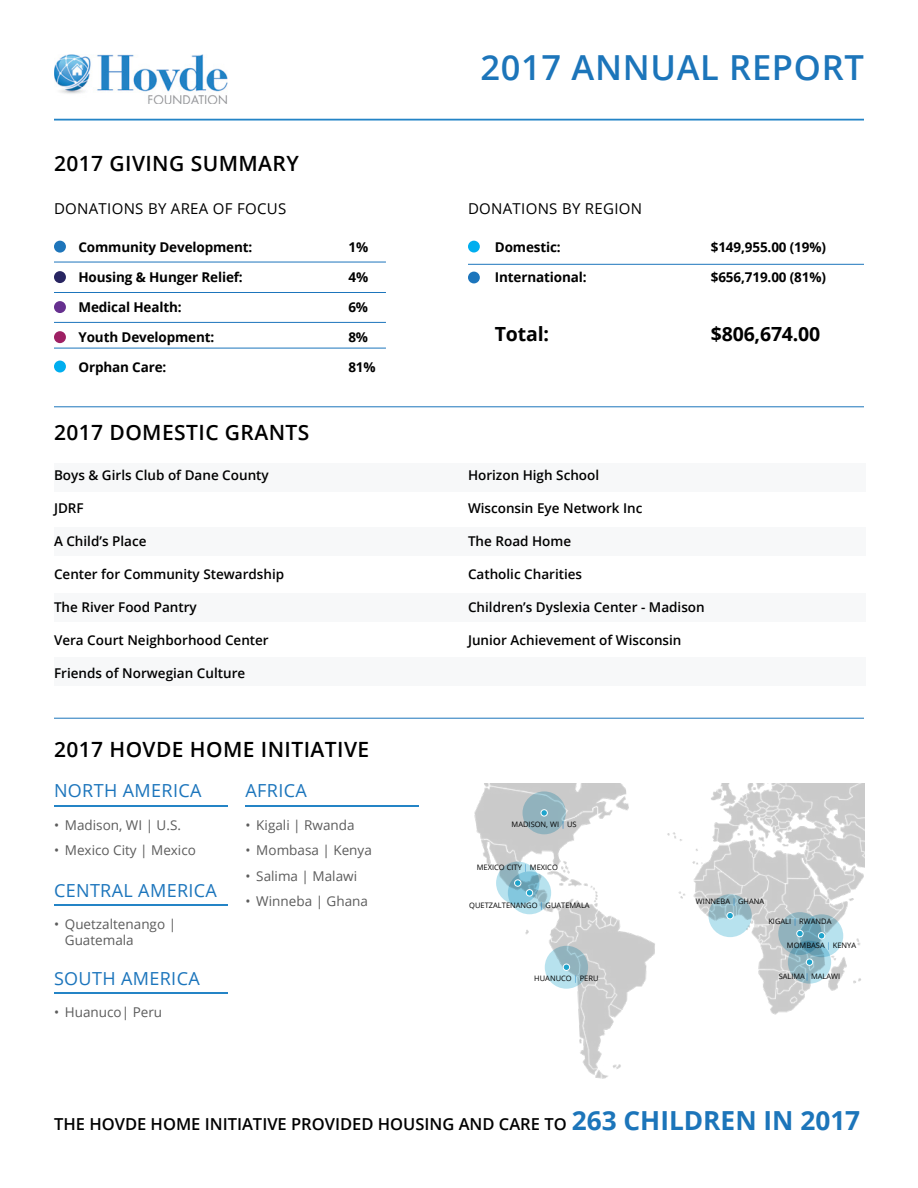
<style>
.page{position:relative;width:918px;height:1188px;background:#fff}
.page>*{position:absolute;margin:0;border:0;box-sizing:border-box;transform-origin:0 0}
.t1{font:600 34.5px "Open Sans";letter-spacing:.02em;color:#1c75ba}
.t2{font:600 21px "Open Sans";letter-spacing:.02em;color:#000}
.t3{font:700 19.5px "Open Sans";letter-spacing:-.01em;color:#000}
.t4{font:18px "Open Sans";letter-spacing:.02em;color:#1c75bc}
.t5{font:600 16.5px "Open Sans";color:#000}
.t6{font:15px "Open Sans";letter-spacing:.02em;color:#000}
.t7{font:600 13.5px "Open Sans";color:#000}
.t8{font:700 13.5px "Open Sans";letter-spacing:-.01em;color:#000}
.t9{font:13.5px "Open Sans";color:#5c5c5c}
.t10{font:7.5px "Open Sans";color:#000}
.s1{color:#2484c6}
.s2{font-weight:700;font-size:26.25px;color:#1c75ba}
</style>
<div class="page">
<div style="left:54px;top:463px;width:812px;height:29px;background:#f7f8f9"></div>
<div style="left:54px;top:593px;width:812px;height:29px;background:#f7f8f9"></div>
<div style="left:54px;top:527px;width:812px;height:29px;background:#f7f8f9"></div>
<div style="left:54px;top:657px;width:812px;height:29px;background:#f7f8f9"></div>
<img style="left:54px;top:54px;width:173px;height:50px">
<hr style="left:54px;top:119px;width:810px;height:2px;background:#2484c6">
<div style="left:468px;top:241px;width:12px;height:12px;background:#00aeef;border-radius:50%"></div>
<div style="left:468px;top:272px;width:12px;height:11px;background:#1c75bc;border-radius:50%"></div>
<hr style="left:468px;top:264px;width:396px;height:1px;background:#1c75bc">
<hr style="left:54px;top:406px;width:810px;height:1px;background:#1c75bc">
<hr style="left:54px;top:718px;width:810px;height:1px;background:#1c75bc">
<img style="left:474px;top:784px;width:390px;height:295px">
<svg style="left:496px;top:862px;width:43px;height:43px"></svg>
<svg style="left:523px;top:791px;width:43px;height:43px"></svg>
<svg style="left:508px;top:871px;width:43px;height:43px"></svg>
<svg style="left:545px;top:946px;width:43px;height:43px"></svg>
<svg style="left:708px;top:894px;width:44px;height:43px"></svg>
<svg style="left:788px;top:941px;width:43px;height:43px"></svg>
<svg style="left:778px;top:912px;width:44px;height:43px"></svg>
<svg style="left:800px;top:914px;width:43px;height:43px"></svg>
<svg style="left:516px;top:880px;width:5px;height:6px"></svg>
<div style="left:514px;top:879px;width:7px;height:8px;border:1px solid #fff;border-radius:50%"></div>
<svg style="left:541px;top:810px;width:6px;height:6px"></svg>
<div style="left:541px;top:809px;width:7px;height:7px;border:1px solid #fff;border-radius:50%"></div>
<div style="left:526px;top:890px;width:7px;height:6px;background:#1fa4cc;border-radius:50%"></div>
<div style="left:526px;top:889px;width:7px;height:7px;border:1px solid #fff;border-radius:50%"></div>
<div style="left:563px;top:964px;width:7px;height:6px;background:#1fa4cc;border-radius:50%"></div>
<div style="left:563px;top:964px;width:7px;height:7px;border:1px solid #fff;border-radius:50%"></div>
<div style="left:727px;top:912px;width:6px;height:7px;background:#1fa4cc;border-radius:50%"></div>
<div style="left:727px;top:912px;width:7px;height:7px;border:1px solid #fff;border-radius:50%"></div>
<div style="left:806px;top:959px;width:7px;height:6px;background:#1fa4cc;border-radius:50%"></div>
<div style="left:806px;top:959px;width:7px;height:7px;border:1px solid #fff;border-radius:50%"></div>
<div style="left:797px;top:930px;width:6px;height:7px;background:#1fa4cc;border-radius:50%"></div>
<div style="left:796px;top:930px;width:8px;height:7px;border:1px solid #fff;border-radius:50%"></div>
<div style="left:818px;top:933px;width:7px;height:6px;background:#1fa4cc;border-radius:50%"></div>
<div style="left:818px;top:932px;width:7px;height:7px;border:1px solid #fff;border-radius:50%"></div>
<hr style="left:54px;top:805px;width:173px;height:1px;background:#2484c6">
<hr style="left:54px;top:992px;width:173px;height:2px;background:#2484c6">
<hr style="left:54px;top:905px;width:173px;height:1px;background:#2484c6">
<hr style="left:245px;top:805px;width:174px;height:1px;background:#2484c6">
<div style="left:54px;top:361px;width:12px;height:11px;background:#00aeef;border-radius:50%"></div>
<div style="left:54px;top:301px;width:12px;height:12px;background:#66308f;border-radius:50%"></div>
<div style="left:54px;top:271px;width:12px;height:12px;background:#282561;border-radius:50%"></div>
<div style="left:54px;top:331px;width:12px;height:12px;background:#9e2064;border-radius:50%"></div>
<div style="left:54px;top:241px;width:12px;height:12px;background:#1e75ba;border-radius:50%"></div>
<hr style="left:54px;top:322px;width:332px;height:1px;background:#1c75bc">
<hr style="left:54px;top:348px;width:332px;height:1px;background:#1c75bc">
<hr style="left:54px;top:262px;width:332px;height:1px;background:#1c75bc">
<hr style="left:54px;top:292px;width:332px;height:1px;background:#1c75bc">
<h2 class="t2" style="left:54px;top:149px;width:246px">2017 GIVING SUMMARY</h2>
<p class="t6" style="left:54px;top:198px;width:234px">DONATIONS BY AREA OF FOCUS</p>
<p class="t8" style="left:78px;top:237px;width:176px">Community Development:</p>
<p class="t8" style="left:348px;top:237px;width:21px">1%</p>
<p class="t8" style="left:78px;top:267px;width:166px">Housing &amp; Hunger Relief:</p>
<p class="t8" style="left:348px;top:267px;width:21px">4%</p>
<p class="t8" style="left:78px;top:297px;width:105px">Medical Health:</p>
<p class="t8" style="left:348px;top:297px;width:21px">6%</p>
<p class="t8" style="left:78px;top:327px;width:138px">Youth Development:</p>
<p class="t8" style="left:348px;top:327px;width:21px">8%</p>
<p class="t8" style="left:78px;top:357px;width:90px">Orphan Care:</p>
<p class="t8" style="left:348px;top:357px;width:29px">81%</p>
<h2 class="t2" style="left:54px;top:418px;width:257px">2017 DOMESTIC GRANTS</h2>
<p class="t7" style="left:54px;top:465px;width:216px">Boys &amp; Girls Club of Dane County</p>
<p class="t7" style="left:54px;top:498px;width:31px">JDRF</p>
<p class="t7" style="left:54px;top:531px;width:94px">A Child’s Place</p>
<p class="t7" style="left:54px;top:564px;width:232px">Center for Community Stewardship</p>
<p class="t7" style="left:54px;top:597px;width:144px">The River Food Pantry</p>
<p class="t7" style="left:54px;top:630px;width:216px">Vera Court Neighborhood Center</p>
<p class="t7" style="left:54px;top:663px;width:193px">Friends of Norwegian Culture</p>
<h2 class="t2" style="left:54px;top:735px;width:317px">2017 HOVDE HOME INITIATIVE</h2>
<h3 class="t4" style="left:54px;top:779px;width:149px">NORTH AMERICA</h3>
<p class="t9" style="left:54px;top:815px;width:129px">• Madison, WI | U.S.</p>
<p class="t9" style="left:54px;top:841px;width:143px">• Mexico City | Mexico</p>
<h3 class="t4" style="left:54px;top:878px;width:165px">CENTRAL AMERICA</h3>
<p class="t9" style="left:54px;top:915px;width:124px">• Quetzaltenango |</p>
<p class="t9" style="left:65px;top:931px;width:70px">Guatemala</p>
<h3 class="t4" style="left:54px;top:966px;width:147px">SOUTH AMERICA</h3>
<p class="t9" style="left:54px;top:1003px;width:110px">• Huanuco| Peru</p>
<h3 class="t4" style="left:245px;top:779px;width:63px">AFRICA</h3>
<p class="t9" style="left:245px;top:815px;width:111px">• Kigali | Rwanda</p>
<p class="t9" style="left:245px;top:841px;width:128px">• Mombasa | Kenya</p>
<p class="t9" style="left:245px;top:866px;width:113px">• Salima | Malawi</p>
<p class="t9" style="left:245px;top:892px;width:124px">• Winneba | Ghana</p>
<h1 class="t1" style="left:480px;top:44px;width:385px">2017 ANNUAL REPORT</h1>
<p class="t6" style="left:468px;top:198px;width:176px">DONATIONS BY REGION</p>
<p class="t8" style="left:495px;top:238px;width:67px">Domestic:</p>
<p class="t8" style="left:711px;top:238px;width:117px">$149,955.00 (19%)</p>
<p class="t8" style="left:495px;top:268px;width:93px">International:</p>
<p class="t8" style="left:711px;top:268px;width:117px">$656,719.00 (81%)</p>
<h3 class="t3" style="left:495px;top:321px;width:56px">Total:</h3>
<h3 class="t3" style="left:711px;top:321px;width:111px">$806,674.00</h3>
<p class="t7" style="left:468px;top:465px;width:133px">Horizon High School</p>
<p class="t7" style="left:468px;top:498px;width:176px">Wisconsin Eye Network Inc</p>
<p class="t7" style="left:468px;top:531px;width:105px">The Road Home</p>
<p class="t7" style="left:468px;top:564px;width:116px">Catholic Charities</p>
<p class="t7" style="left:468px;top:597px;width:238px">Children’s Dyslexia Center - Madison</p>
<p class="t7" style="left:468px;top:630px;width:215px">Junior Achievement of Wisconsin</p>
<p class="t10" style="left:512px;top:819px;width:67px">MADISON, WI <span class="s1">|</span> US</p>
<p class="t10" style="left:477px;top:863px;width:83px">MEXICO CITY <span class="s1">|</span> MEXICO</p>
<p class="t10" style="left:469px;top:900px;width:122px">QUETZALTENANGO <span class="s1">|</span> GUATEMALA</p>
<p class="t10" style="left:534px;top:973px;width:66px">HUANUCO <span class="s1">|</span> PERU</p>
<p class="t10" style="left:696px;top:896px;width:70px">WINNEBA <span class="s1">|</span> GHANA</p>
<p class="t10" style="left:768px;top:916px;width:65px">KIGALI <span class="s1">|</span> RWANDA</p>
<p class="t10" style="left:787px;top:940px;width:71px">MOMBASA <span class="s1">|</span> KENYA</p>
<p class="t10" style="left:779px;top:971px;width:63px">SALIMA<span class="s1">|</span> MALAWI</p>
<p class="t5" style="left:54px;top:1112px;width:808px">THE HOVDE HOME INITIATIVE PROVIDED HOUSING AND CARE TO <span class="s2">263 CHILDREN IN 2017</span></p>
</div>
